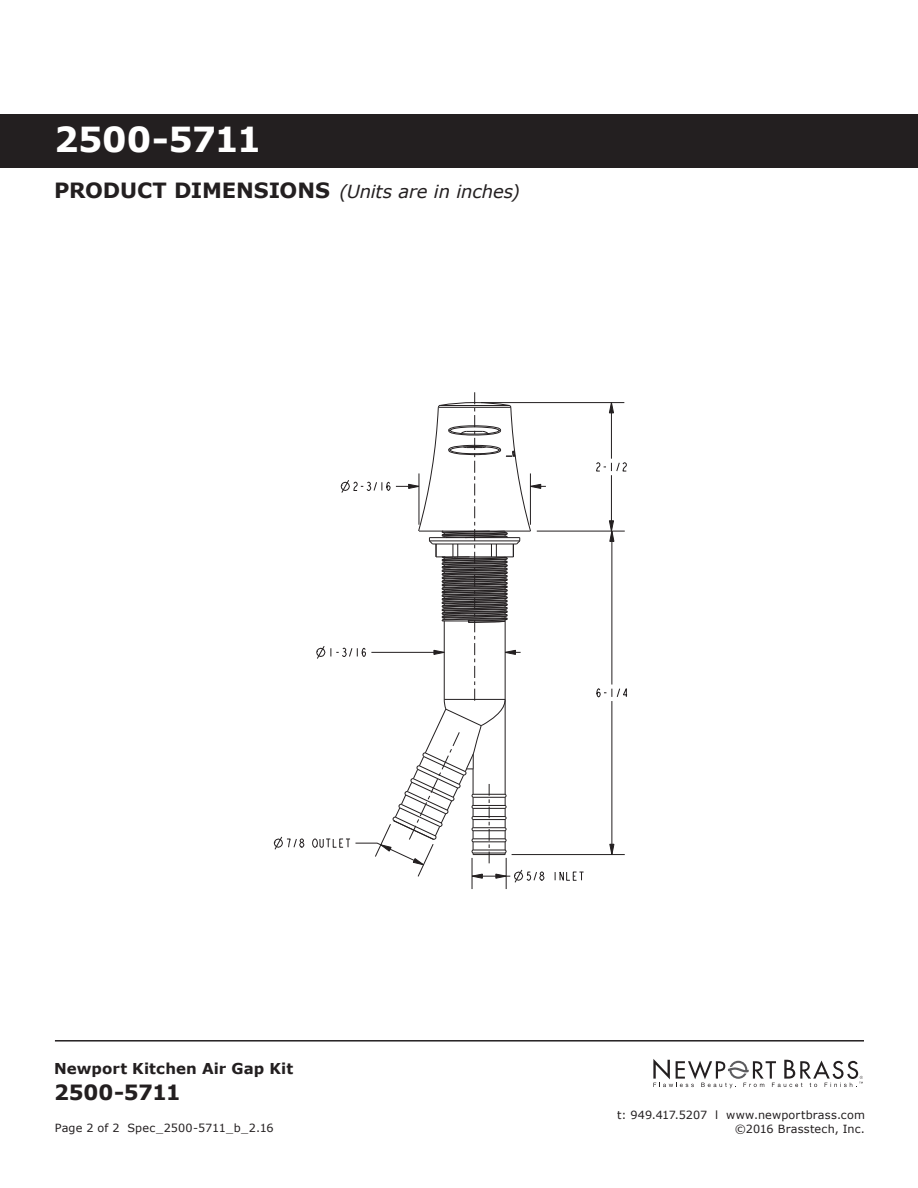
<style>
.page{position:relative;width:918px;height:1188px;background:#fff}
.page>*{position:absolute;margin:0;border:0;box-sizing:border-box;transform-origin:0 0}
.t1{font:700 34.5px "Verdana";letter-spacing:-.025em;color:#fff}
.t2{font:700 21px "Verdana";letter-spacing:-.02em;color:#231f20}
.t3{font:italic 18px "Verdana";letter-spacing:-.01em;color:#231f20}
.t4{font:700 15px "Verdana";letter-spacing:.01em;color:#231f20}
.t5{font:11.25px "Verdana";letter-spacing:.015em;color:#231f20}
.s1{font-weight:700;font-style:normal;font-size:21px}
</style>
<div class="page">
<svg style="left:653px;top:1059px;width:210px;height:29px"></svg>
<hr style="left:55px;top:1040px;width:809px;height:2px;background:#231f20">
<div style="left:0;top:114px;width:918px;height:54px;background:#231f20"></div>
<svg style="left:273px;top:402px;width:355px;height:487px"></svg>
<svg style="left:312px;top:392px;width:234px;height:492px"></svg>
<h1 class="t1" style="left:54px;top:117px;width:209px">2500-5711</h1>
<h3 class="t3" style="left:54px;top:180px;width:467px"><span class="s1">PRODUCT DIM ENSIONS</span> (Units are in inches)</h3>
<h3 class="t4" style="left:54px;top:1059px;width:241px">N EWPORT KITCHEN AIR GAP KIT</h3>
<h2 class="t2" style="left:54px;top:1079px;width:128px">2500-5711</h2>
<p class="t5" style="left:617px;top:1108px;width:249px">t: 949.417.5207 l www.newportbrass.com</p>
<p class="t5" style="left:55px;top:1121px;width:221px">Page 2 of 2 Spec_2500-5711_b_2.16</p>
<p class="t5" style="left:735px;top:1122px;width:132px">©2016 Brasstech, Inc.</p>
</div>
